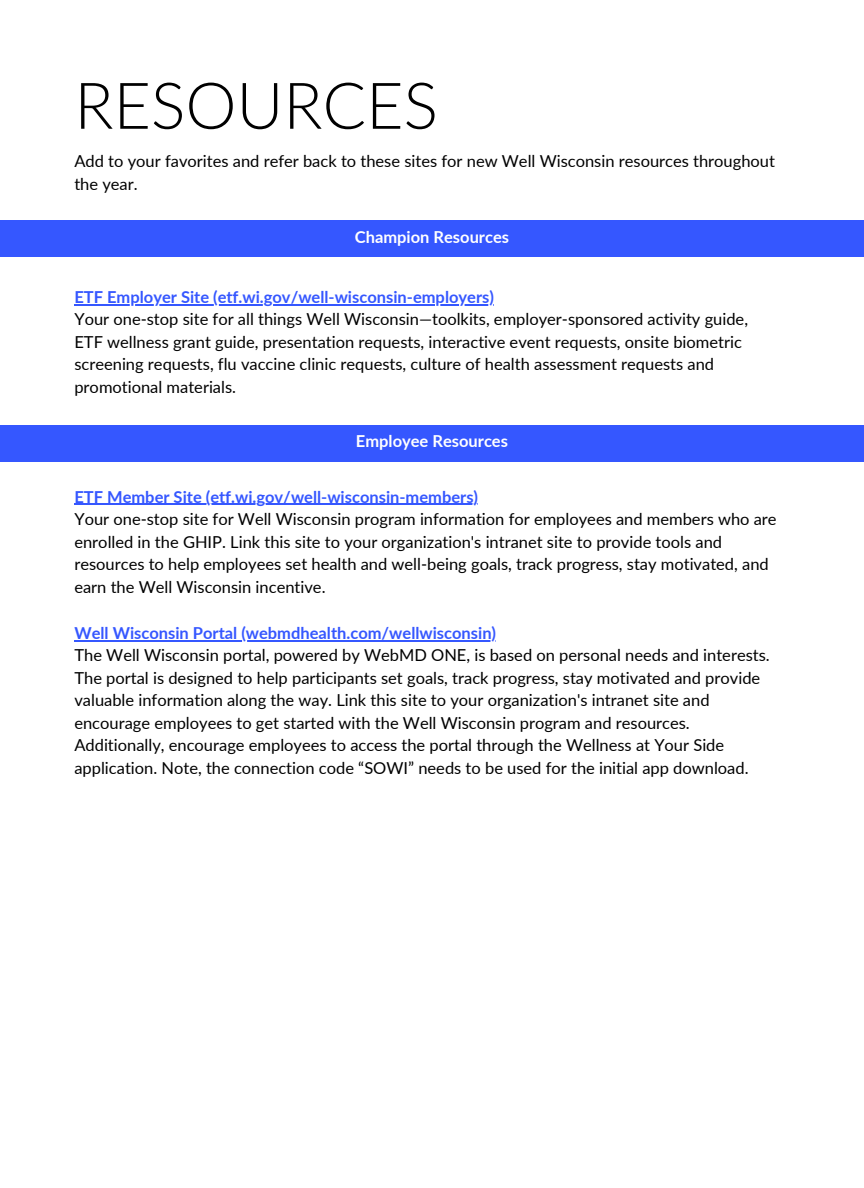
<style>
.page{position:relative;width:864px;height:1188px;background:#fff}
.page>*{position:absolute;margin:0;border:0;box-sizing:border-box;transform-origin:0 0}
.t1{font:300 64.5px "Lato";color:#000}
.t2{font:16.5px/22.5px "Lato";color:#000}
.t3{font:700 16.5px "Lato";color:#3557ff}
.t4{font:700 16.5px "Lato";color:#fff}
</style>
<div class="page">
<hr style="left:74px;top:304px;width:420px;height:1px;background:#3557ff">
<hr style="left:74px;top:504px;width:404px;height:1px;background:#3557ff">
<hr style="left:74px;top:640px;width:422px;height:1px;background:#3557ff">
<div style="left:0;top:221px;width:864px;height:36px;background:#3557ff"></div>
<div style="left:0;top:425px;width:864px;height:36px;background:#3557ff"></div>
<h1 class="t1" style="left:74px;top:65px;width:365px">RESOURCES</h1>
<p class="t2" style="left:74px;top:149px;width:702px;line-height:23px">Add to your favorites and refer back to these sites for new Well Wisconsin resources throughout the year.</p>
<p class="t4" style="left:355px;top:227px;width:156px">Champion Resources</p>
<h1 class="t3" style="left:74px;top:287px;width:421px">ETF Employer Site (etf.wi.gov/well-wisconsin-employers)</h1>
<p class="t2" style="left:74px;top:308px;width:675px">Your one-stop site for all things Well Wisconsin—toolkits, employer-sponsored activity guide, ETF wellness grant guide, presentation requests, interactive event requests, onsite biometric screening requests, flu vaccine clinic requests, culture of health assessment requests and promotional materials.</p>
<p class="t4" style="left:356px;top:431px;width:154px">Employee Resources</p>
<p class="t3" style="left:74px;top:486px;width:405px">ETF Member Site (etf.wi.gov/well-wisconsin-members)</p>
<h1 class="t2" style="left:74px;top:508px;width:704px">Your one-stop site for Well Wisconsin program information for employees and members who are enrolled in the GHIP. Link this site to your organization's intranet site to provide tools and resources to help employees set health and well-being goals, track progress, stay motivated, and earn the Well Wisconsin incentive.</h1>
<p class="t3" style="left:74px;top:623px;width:423px">Well Wisconsin Portal (webmdhealth.com/wellwisconsin)</p>
<p class="t2" style="left:74px;top:644px;width:697px">The Well Wisconsin portal, powered by WebMD ONE, is based on personal needs and interests.<br>The portal is designed to help participants set goals, track progress, stay motivated and provide valuable information along the way. Link this site to your organization's intranet site and encourage employees to get started with the Well Wisconsin program and resources.<br>Additionally, encourage employees to access the portal through the Wellness at Your Side application. Note, the connection code “SOWI” needs to be used for the initial app download.</p>
</div>
